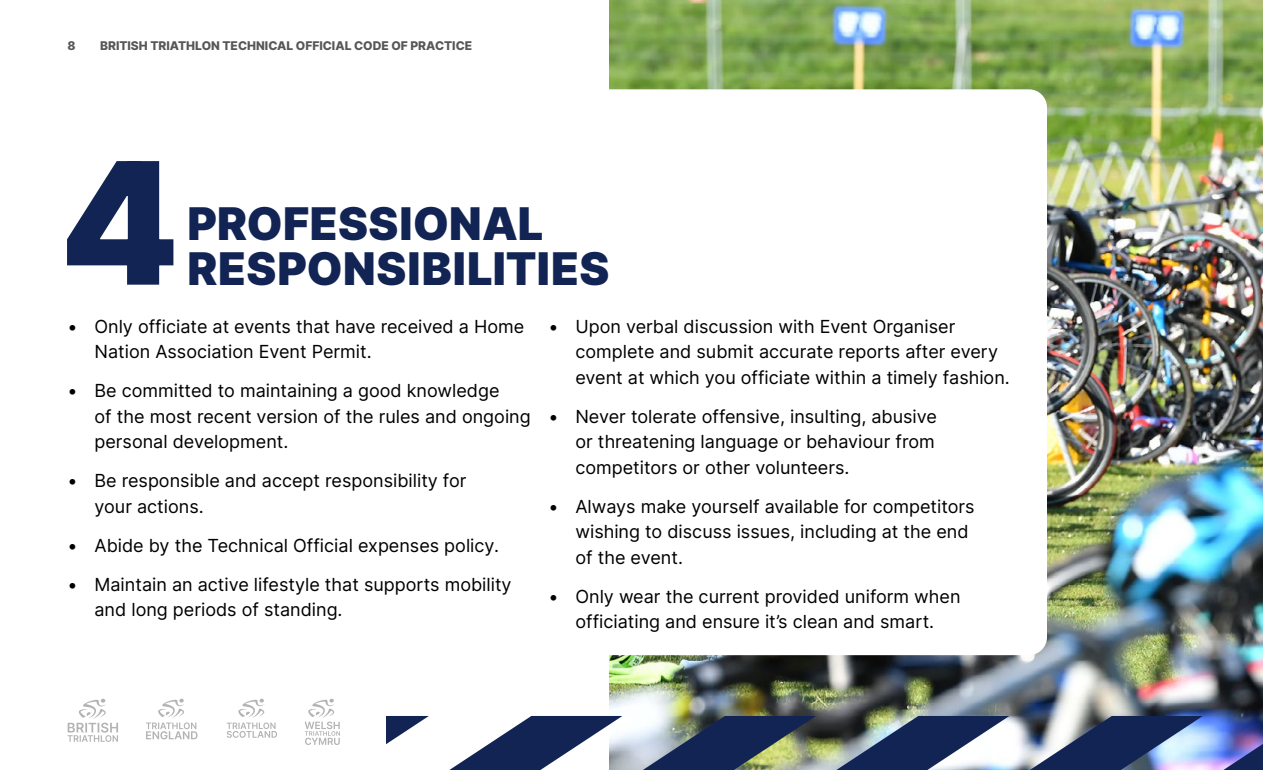
<style>
.page{position:relative;width:1263px;height:770px;background:#fff}
.page>*{position:absolute;margin:0;border:0;box-sizing:border-box;transform-origin:0 0}
.t1{font:900 169.8px "Inter";color:#122454}
.t2{font:900 45px/45px "Inter";letter-spacing:.01em;color:#122454}
.t3{font:18px/25.5px "Inter";color:#000}
.t4{font:800 12px "Inter";color:#575756}
</style>
<div class="page">
<img style="left:609px;top:0;width:654px;height:698px">
<div style="left:61px;top:89px;width:986px;height:566px;background:#fff;border-radius:18px"></div>
<img style="left:67px;top:698px;width:1196px;height:72px">
<p class="t4" style="left:68px;top:37px;width:10px">8</p>
<p class="t4" style="left:100px;top:37px;width:374px">BRITISH TRIATHLON TECHNICAL OFFICIAL CODE OF PRACTICE</p>
<h1 class="t1" style="left:60px;top:99px;width:121px">4</h1>
<h2 class="t2" style="left:188px;top:200px;width:423px">PROFESSIONAL<br>RESPONSIBILITIES</h2>
<p class="t3" style="left:94px;top:313px;width:431px;text-indent:-27px">• Only officiate at events that have received a Home<br>Nation Association Event Permit.</p>
<p class="t3" style="left:94px;top:377px;width:438px;text-indent:-27px">• Be committed to maintaining a good knowledge<br>of the most recent version of the rules and ongoing personal development.</p>
<p class="t3" style="left:94px;top:467px;width:374px;text-indent:-27px">• Be responsible and accept responsibility for your actions.</p>
<p class="t3" style="left:68px;top:532px;width:433px">• Abide by the Technical Official expenses policy.</p>
<p class="t3" style="left:94px;top:571px;width:419px;text-indent:-27px">• Maintain an active lifestyle that supports mobility and long periods of standing.</p>
<p class="t3" style="left:575px;top:313px;width:436px;text-indent:-27px">• Upon verbal discussion with Event Organiser complete and submit accurate reports after every event at which you officiate within a timely fashion.</p>
<p class="t3" style="left:575px;top:403px;width:363px;text-indent:-27px">• Never tolerate offensive, insulting, abusive or threatening language or behaviour from competitors or other volunteers.</p>
<p class="t3" style="left:575px;top:493px;width:401px;text-indent:-27px">• Always make yourself available for competitors wishing to discuss issues, including at the end of the event.</p>
<p class="t3" style="left:548px;top:583px;width:414px;text-align:center">• Only wear the current provided uniform when officiating and ensure it’s clean and smart.</p>
</div>
